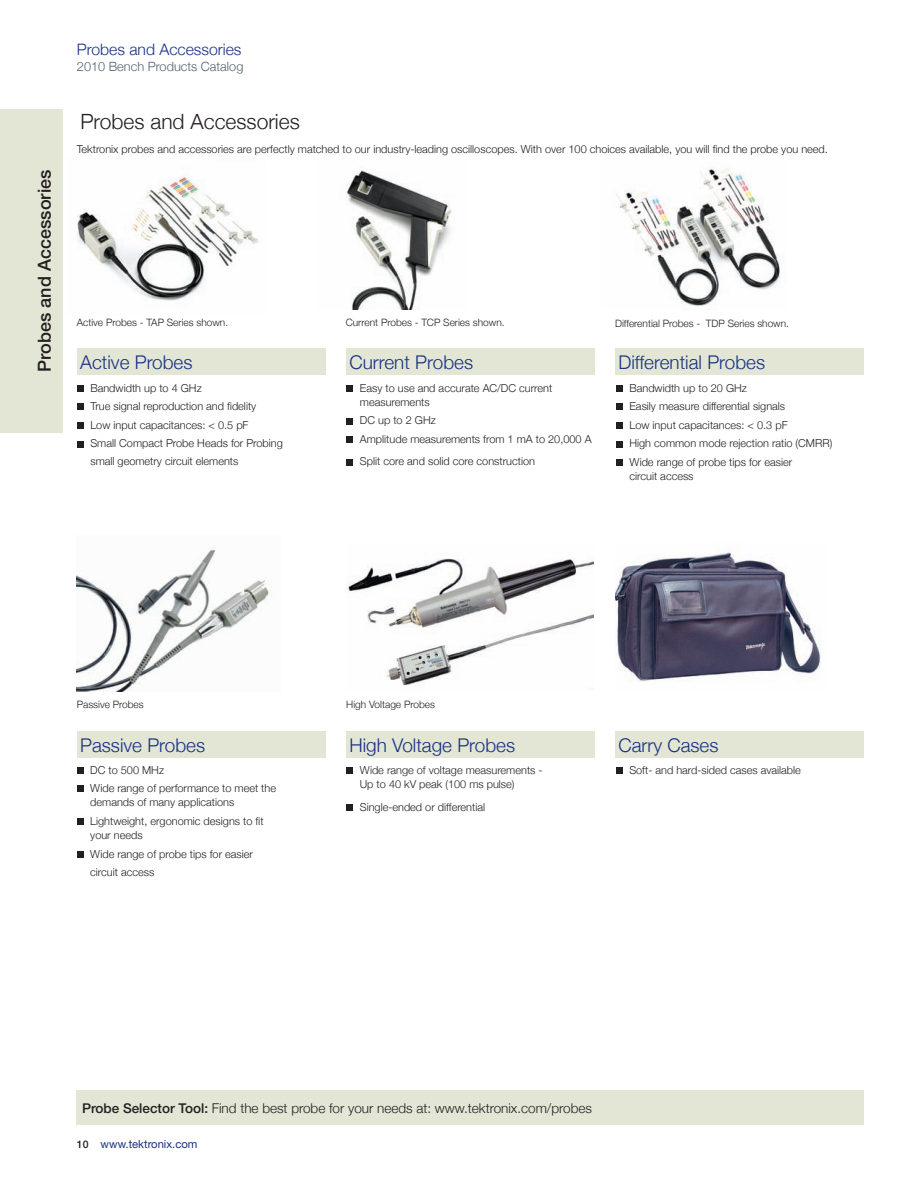
<style>
.page{position:relative;width:918px;height:1188px;background:#fff}
.page>*{position:absolute;margin:0;border:0;box-sizing:border-box;transform-origin:0 0}
.t1{font:300 21px "Helvetica Neue";color:#231f20}
.t2{font:300 18.9px "Helvetica Neue";color:#183181}
.t3{font:500 18px "Helvetica Neue";color:#231f20}
.t4{font:300 15.75px "Helvetica Neue";color:#183181}
.t5{font:300 13.5px "Helvetica Neue";color:#231f20}
.t6{font:300 12.75px "Helvetica Neue";color:#52626f}
.t7{font:11.25px "Helvetica Neue";color:#183181}
.t8{font:300 10.95px/18.6px "Helvetica Neue";color:#231f20}
.t9{font:300 10.2px "Helvetica Neue";color:#231f20}
.s1{font-weight:500}
.s2{font-weight:500;font-size:10.5px;color:#231f20}
</style>
<div class="page">
<div style="left:77px;top:1091px;width:787px;height:34px;background:#e3e5d5"></div>
<img style="left:616px;top:167px;width:164px;height:140px">
<img style="left:346px;top:170px;width:106px;height:140px">
<img style="left:347px;top:558px;width:246px;height:128px">
<img style="left:615px;top:552px;width:206px;height:130px">
<img style="left:77px;top:174px;width:182px;height:127px">
<img style="left:77px;top:547px;width:195px;height:145px">
<div style="left:77px;top:385px;width:6px;height:7px;background:#231f20"></div>
<svg style="left:77px;top:404px;width:6px;height:6px"></svg>
<div style="left:77px;top:422px;width:6px;height:7px;background:#231f20"></div>
<svg style="left:77px;top:441px;width:6px;height:6px"></svg>
<div style="left:346px;top:385px;width:7px;height:7px;background:#231f20"></div>
<div style="left:346px;top:418px;width:7px;height:6px;background:#231f20"></div>
<div style="left:346px;top:436px;width:7px;height:7px;background:#231f20"></div>
<div style="left:346px;top:459px;width:7px;height:6px;background:#231f20"></div>
<div style="left:616px;top:385px;width:6px;height:7px;background:#231f20"></div>
<svg style="left:616px;top:404px;width:6px;height:6px"></svg>
<div style="left:616px;top:422px;width:6px;height:7px;background:#231f20"></div>
<svg style="left:616px;top:441px;width:6px;height:6px"></svg>
<div style="left:616px;top:459px;width:6px;height:7px;background:#231f20"></div>
<div style="left:77px;top:767px;width:6px;height:7px;background:#231f20"></div>
<svg style="left:77px;top:786px;width:6px;height:6px"></svg>
<div style="left:77px;top:818px;width:6px;height:7px;background:#231f20"></div>
<div style="left:77px;top:851px;width:6px;height:7px;background:#231f20"></div>
<div style="left:346px;top:768px;width:7px;height:6px;background:#231f20"></div>
<div style="left:346px;top:804px;width:7px;height:7px;background:#231f20"></div>
<svg style="left:616px;top:768px;width:6px;height:6px"></svg>
<div style="left:77px;top:348px;width:248px;height:27px;background:#e3e5d5"></div>
<div style="left:346px;top:348px;width:249px;height:27px;background:#e3e5d5"></div>
<div style="left:615px;top:348px;width:249px;height:27px;background:#e3e5d5"></div>
<div style="left:77px;top:731px;width:248px;height:27px;background:#e3e5d5"></div>
<div style="left:346px;top:731px;width:249px;height:27px;background:#e3e5d5"></div>
<div style="left:615px;top:731px;width:249px;height:27px;background:#e3e5d5"></div>
<div style="left:0;top:109px;width:63px;height:323px;background:#e3e5d5"></div>
<h3 class="t3" style="left:34px;top:372px;width:204px;rotate:-90deg">Probes and Accessories</h3>
<h3 class="t4" style="left:77px;top:40px;width:166px">Probes and Accessories</h3>
<p class="t6" style="left:77px;top:58px;width:168px">2010 Bench Products Catalog</p>
<h1 class="t1" style="left:80px;top:109px;width:221px">Probes and Accessories</h1>
<p class="t8" style="left:77px;top:140px;width:753px">Tektronix probes and accessories are perfectly matched to our industry-leading oscilloscopes. With over 100 choices available, you will find the probe you need.</p>
<p class="t9" style="left:77px;top:316px;width:153px">Active Probes - TAP Series shown.</p>
<p class="t9" style="left:346px;top:316px;width:160px">Current Probes - TCP Series shown.</p>
<p class="t9" style="left:615px;top:317px;width:175px">Differential Probes - TDP Series shown.</p>
<h2 class="t2" style="left:80px;top:350px;width:114px">Active Probes</h2>
<h2 class="t2" style="left:349px;top:350px;width:125px">Current Probes</h2>
<h2 class="t2" style="left:618px;top:350px;width:148px">Differential Probes</h2>
<p class="t8" style="left:90px;top:378px;width:194px">Bandwidth up to 4 GHz<br>True signal reproduction and fidelity<br>Low input capacitances: &lt; 0.5 pF<br>Small Compact Probe Heads for Probing small geometry circuit elements</p>
<p class="t8" style="left:360px;top:380px;width:194px;line-height:14.2px">Easy to use and accurate AC/DC current measurements</p>
<p class="t8" style="left:360px;top:411px;width:233px">DC up to 2 GHz<br>Amplitude measurements from 1 mA to 20,000 A</p>
<p class="t8" style="left:360px;top:452px;width:177px">Split core and solid core construction</p>
<p class="t8" style="left:629px;top:378px;width:204px">Bandwidth up to 20 GHz<br>Easily measure differential signals<br>Low input capacitances: &lt; 0.3 pF<br>High common mode rejection ratio (CMRR)<br>Wide range of probe tips for easier</p>
<p class="t8" style="left:629px;top:467px;width:66px">circuit access</p>
<p class="t9" style="left:77px;top:698px;width:68px">Passive Probes</p>
<p class="t9" style="left:346px;top:698px;width:90px">High Voltage Probes</p>
<h2 class="t2" style="left:80px;top:733px;width:126px">Passive Probes</h2>
<h2 class="t2" style="left:349px;top:733px;width:167px">High Voltage Probes</h2>
<h2 class="t2" style="left:618px;top:733px;width:102px">Carry Cases</h2>
<p class="t8" style="left:90px;top:760px;width:187px">DC to 500 MHz<br>Wide range of performance to meet the</p>
<p class="t8" style="left:90px;top:793px;width:175px">demands of many applications<br>Lightweight, ergonomic designs to fit</p>
<p class="t8" style="left:90px;top:826px;width:164px">your needs<br>Wide range of probe tips for easier circuit access</p>
<p class="t8" style="left:360px;top:763px;width:184px;line-height:14.2px">Wide range of voltage measurements -<br>Up to 40 kV peak (100 ms pulse)</p>
<p class="t8" style="left:360px;top:797px;width:127px">Single-ended or differential</p>
<p class="t8" style="left:629px;top:761px;width:173px">Soft- and hard-sided cases available</p>
<p class="t5" style="left:82px;top:1100px;width:511px"><span class="s1">Probe Selector Tool:</span> Find the best probe for your needs at: www.tektronix.com/probes</p>
<p class="t7" style="left:77px;top:1138px;width:122px"><span class="s2">10</span> www.tektronix.com</p>
</div>
